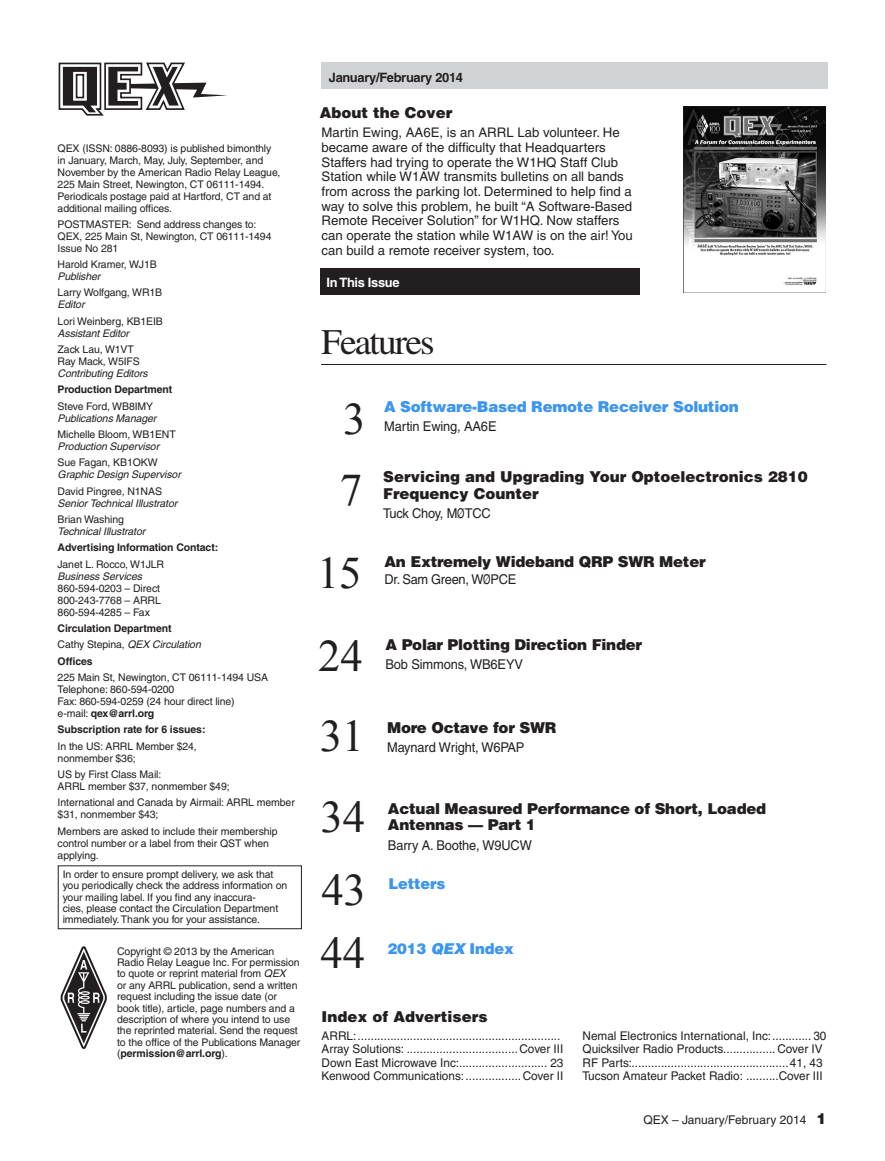
<style>
.page{position:relative;width:885px;height:1161px;background:#fff}
.page>*{position:absolute;margin:0;border:0;box-sizing:border-box;transform-origin:0 0}
.t1{font:45px "Times New Roman";letter-spacing:-.01em;color:#231f20}
.TOC_HEADLINE{font:36px "Times";letter-spacing:-.05em;color:#231f20;scale:1.04 1}
.Contents_article_tit{font:900 15px/16.5px "Helvetica";letter-spacing:-.015em;color:#231f20}
.Contents_article_tit-2{font:900 15px "Helvetica";letter-spacing:-.015em;color:#3c95ee}
.ABOUT_THE_COVER_AND{font:900 15px "Helvetica";color:#231f20}
.Contents_By_line{font:13.5px "Helvetica";letter-spacing:-.01em;color:#231f20;scale:.95 1}
.Contents_article_tit-3{font:13.5px "Helvetica";letter-spacing:-.025em;color:#231f20;scale:.95 1}
.SUBHEAD_3{font:13.2px/14.7px "Helvetica";color:#231f20}
.BYLINE{font:700 12.9px "Helvetica";letter-spacing:-.025em;color:#231f20}
.BYLINE-2{font:700 12.9px "Helvetica";letter-spacing:-.025em;color:#fff}
.ADVERTISERS_INDEX{font:12px/13.5px "Helvetica";color:#231f20}
.Folio{font:12px "Helvetica";color:#231f20}
.MASTHEAD{font:10.5px/12px "Helvetica";letter-spacing:-.01em;color:#231f20}
.MASTHEAD-2{font:italic 10.5px/12px "Helvetica";letter-spacing:-.01em;color:#231f20}
.MASTHEAD-3{font:700 10.5px "Helvetica";letter-spacing:-.01em;color:#231f20}
.s1{font-style:italic}
.s2{font-style:normal}
.s3{font-weight:700}
.s4{font-weight:900;font-size:15px}
</style>
<div class="page">
<div style="left:58px;top:865px;width:244px;height:64px;border:1px solid #231f20"></div>
<svg style="left:59px;top:63px;width:168px;height:53px"></svg>
<hr style="left:321px;top:364px;width:505px;height:1px;background:#231f20">
<svg style="left:60px;top:947px;width:47px;height:102px"></svg>
<div style="left:320px;top:268px;width:319px;height:27px;background:#231f20"></div>
<div style="left:321px;top:62px;width:506px;height:27px;background:#d1d2d4"></div>
<img style="left:683px;top:106px;width:142px;height:186px">
<p class="MASTHEAD" style="left:58px;top:142px;width:224px">QEX (ISSN: 0886-8093) is published bimonthly in January, March, May, July, September, and November by the American Radio Relay League, 225 Main Street, Newington, CT 06111-1494.<br>Periodicals postage paid at Hartford, CT and at additional mailing offices.</p>
<p class="MASTHEAD" style="left:58px;top:218px;width:215px">POSTMASTER: Send address changes to:<br>QEX, 225 Main St, Newington, CT 06111-1494<br>Issue No 281</p>
<p class="MASTHEAD" style="left:58px;top:258px;width:101px">Harold Kramer, WJ1B<br><span class="s1">Publisher</span></p>
<p class="MASTHEAD" style="left:58px;top:287px;width:106px">Larry Wolfgang, WR1B<br><span class="s1">Editor</span></p>
<p class="MASTHEAD" style="left:58px;top:315px;width:107px">Lori Weinberg, KB1EIB<br><span class="s1">Assistant Editor</span></p>
<p class="MASTHEAD" style="left:58px;top:343px;width:92px">Zack Lau, W1VT<br>Ray Mack, W5IFS<br><span class="s1">Contributing Editors</span></p>
<p class="MASTHEAD-3" style="left:58px;top:383px;width:116px">Production Department</p>
<p class="MASTHEAD-2" style="left:58px;top:400px;width:100px"><span class="s2">Steve Ford, WB8IMY<br></span>Publications Manager</p>
<p class="MASTHEAD" style="left:58px;top:428px;width:120px">Michelle Bloom, WB1ENT<br><span class="s1">Production Supervisor</span></p>
<p class="MASTHEAD-2" style="left:58px;top:457px;width:125px"><span class="s2">Sue Fagan, KB1OKW<br></span>Graphic Design Supervisor</p>
<p class="MASTHEAD-2" style="left:58px;top:485px;width:121px"><span class="s2">David Pingree, N1NAS<br></span>Senior Technical Illustrator</p>
<p class="MASTHEAD-2" style="left:58px;top:513px;width:89px"><span class="s2">Brian Washing<br></span>Technical Illustrator</p>
<p class="MASTHEAD-3" style="left:58px;top:541px;width:162px">Advertising Information Contact:</p>
<p class="MASTHEAD" style="left:58px;top:558px;width:108px">Janet L. Rocco, W1JLR<br><span class="s1">Business Services<br></span>860-594-0203 – Direct<br>800-243-7768 – ARRL<br>860-594-4285 – Fax</p>
<p class="MASTHEAD-3" style="left:58px;top:622px;width:115px">Circulation Department</p>
<p class="MASTHEAD-2" style="left:58px;top:639px;width:145px"><span class="s2">Cathy Stepina,</span> QEX Circulation</p>
<p class="MASTHEAD-3" style="left:58px;top:655px;width:37px">Offices</p>
<p class="MASTHEAD" style="left:58px;top:671px;width:212px">225 Main St, Newington, CT 06111-1494 USA<br>Telephone: 860-594-0200<br>Fax: 860-594-0259 (24 hour direct line) e-mail: <span class="s3">qex@arrl.org</span></p>
<p class="MASTHEAD-3" style="left:58px;top:723px;width:149px">Subscription rate for 6 issues:</p>
<p class="MASTHEAD" style="left:58px;top:740px;width:141px">In the US: ARRL Member $24, nonmember $36;</p>
<p class="MASTHEAD" style="left:58px;top:768px;width:173px">US by First Class Mail:<br>ARRL member $37, nonmember $49;</p>
<p class="MASTHEAD" style="left:58px;top:797px;width:239px">International and Canada by Airmail: ARRL member $31, nonmember $43;</p>
<p class="MASTHEAD" style="left:58px;top:825px;width:221px">Members are asked to include their membership control number or a label from their QST when applying.</p>
<p class="MASTHEAD" style="left:63px;top:868px;width:226px;line-height:11.4px">In order to ensure prompt delivery, we ask that you periodically check the address information on your mailing label. If you find any inaccura-<br>cies, please contact the Circulation Department immediately. Thank you for your assistance.</p>
<p class="MASTHEAD" style="left:117px;top:945px;width:185px;line-height:11.4px">Copyright © 2013 by the American Radio Relay League Inc. For permission to quote or reprint material from <span class="s1">QEX<br></span>or any ARRL publication, send a written request including the issue date (or book title), article, page numbers and a description of where you intend to use the reprinted material. Send the request to the office of the Publications Manager (<span class="s3">permission@arrl.org</span>).</p>
<p class="BYLINE" style="left:329px;top:69px;width:136px">January/February 2014</p>
<p class="ABOUT_THE_COVER_AND" style="left:320px;top:103px;width:134px">About the Cover</p>
<p class="SUBHEAD_3" style="left:321px;top:125px;width:313px">Martin Ewing, AA6E, is an ARRL Lab volunteer. He became aware of the difficulty that Headquarters Staffers had trying to operate the W1HQ Staff Club Station while W1AW transmits bulletins on all bands from across the parking lot. Determined to help find a way to solve this problem, he built “A Software-Based Remote Receiver Solution” for W1HQ. Now staffers can operate the station while W1AW is on the air! You can build a remote receiver system, too.</p>
<p class="BYLINE-2" style="left:326px;top:275px;width:74px">In This Issue</p>
<p class="TOC_HEADLINE" style="left:321px;top:321px;width:111px">Features</p>
<p class="t1" style="left:343px;top:389px;width:24px">3</p>
<p class="Contents_article_tit-2" style="left:384px;top:397px;width:356px">A Software-Based Remote Receiver Solution</p>
<p class="Contents_By_line" style="left:384px;top:419px;width:120px">Martin Ewing, AA6E</p>
<p class="t1" style="left:339px;top:460px;width:24px">7</p>
<p class="Contents_article_tit" style="left:383px;top:468px;width:426px">Servicing and Upgrading Your Optoelectronics 2810<br>Frequency Counter</p>
<p class="Contents_By_line" style="left:383px;top:506px;width:115px">Tuck Choy, MØTCC</p>
<p class="t1" style="left:317px;top:542px;width:46px">15</p>
<p class="Contents_article_tit" style="left:384px;top:553px;width:323px">An Extremely Wideband QRP SWR Meter</p>
<p class="Contents_article_tit-3" style="left:384px;top:571px;width:140px">Dr. Sam Green, WØPCE</p>
<p class="t1" style="left:318px;top:625px;width:46px">24</p>
<p class="Contents_article_tit" style="left:385px;top:636px;width:258px">A Polar Plotting Direction Finder</p>
<p class="Contents_By_line" style="left:385px;top:657px;width:146px">Bob Simmons, WB6EYV</p>
<p class="t1" style="left:320px;top:705px;width:46px">31</p>
<p class="t1" style="left:320px;top:786px;width:46px">34</p>
<p class="Contents_article_tit" style="left:387px;top:719px;width:171px">More Octave for SWR</p>
<p class="Contents_By_line" style="left:387px;top:740px;width:146px">Maynard Wright, W6PAP</p>
<p class="Contents_article_tit" style="left:388px;top:800px;width:379px">Actual Measured Performance of Short, Loaded<br>Antennas — Part 1</p>
<p class="Contents_By_line" style="left:388px;top:837px;width:153px">Barry A. Boothe, W9UCW</p>
<p class="t1" style="left:321px;top:859px;width:46px">43</p>
<p class="Contents_article_tit-2" style="left:388px;top:874px;width:59px">Letters</p>
<p class="t1" style="left:320px;top:922px;width:46px">44</p>
<p class="Contents_article_tit-2" style="left:387px;top:939px;width:128px">2013 <span class="s1">QEX</span> Index</p>
<p class="ABOUT_THE_COVER_AND" style="left:321px;top:1007px;width:167px">Index of Advertisers</p>
<p class="ADVERTISERS_INDEX" style="left:321px;top:1029px;width:240px">ARRL:..............................................................</p>
<p class="ADVERTISERS_INDEX" style="left:321px;top:1042px;width:243px">Array Solutions: ..................................Cover III<br>Down East Microwave Inc:........................... 23</p>
<p class="ADVERTISERS_INDEX" style="left:321px;top:1069px;width:243px">Kenwood Communications:.................Cover II</p>
<p class="ADVERTISERS_INDEX" style="left:582px;top:1029px;width:245px">Nemal Electronics International, Inc:............ 30</p>
<p class="ADVERTISERS_INDEX" style="left:582px;top:1042px;width:242px">Quicksilver Radio Products................ Cover IV</p>
<p class="ADVERTISERS_INDEX" style="left:582px;top:1056px;width:242px">RF Parts:................................................41, 43</p>
<p class="ADVERTISERS_INDEX" style="left:582px;top:1069px;width:242px">Tucson Amateur Packet Radio: ..........Cover III</p>
<p class="Folio" style="left:643px;top:1113px;width:184px">QEX – January/February 2014 <span class="s4">1</span></p>
</div>
